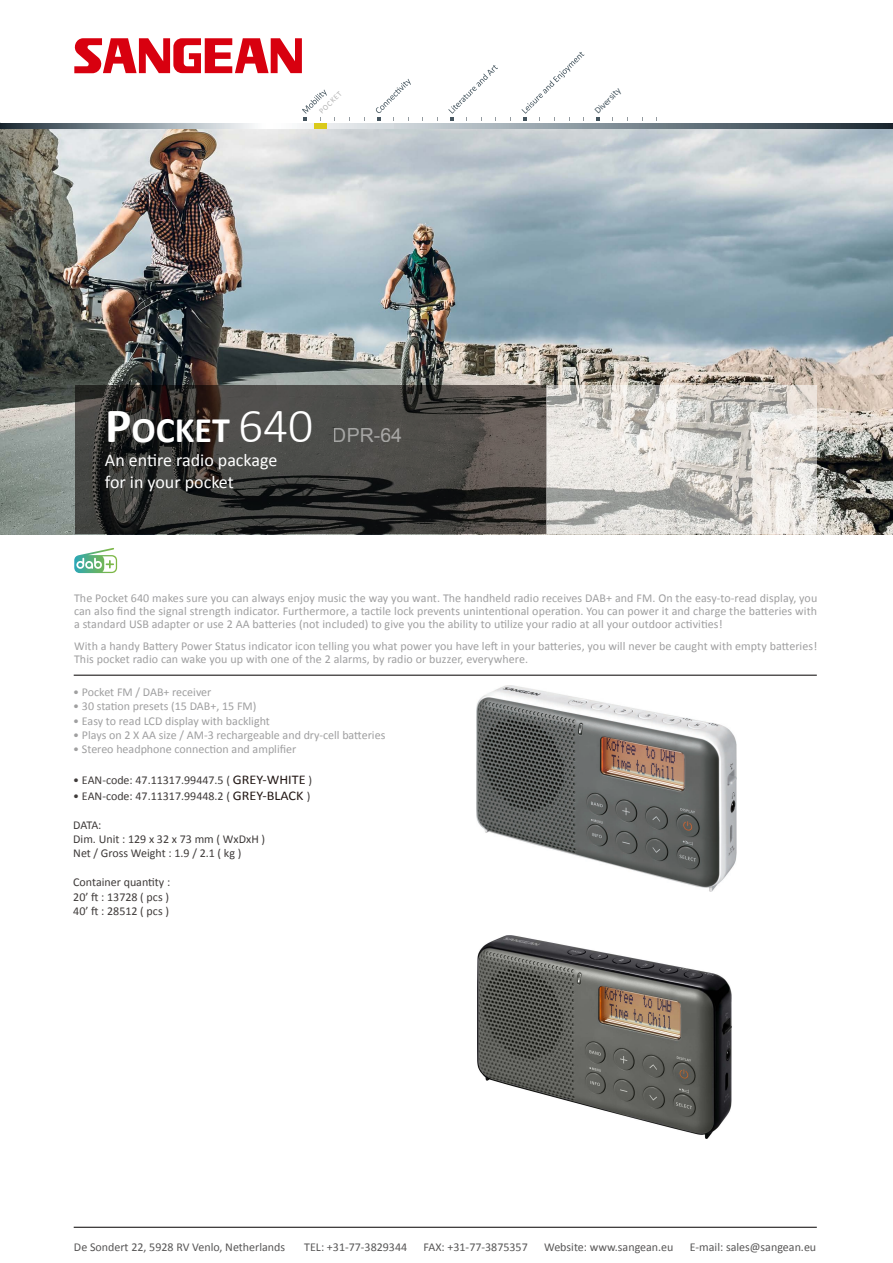
<style>
.page{position:relative;width:893px;height:1263px;background:#fff}
.page>*{position:absolute;margin:0;border:0;box-sizing:border-box;transform-origin:0 0}
.t1{font:700 36px "Calibri";color:#fff}
.t2{font:19.5px "Arial";color:#fff}
.t3{font:18px/21.6px "Calibri";color:#fff}
.t4{font:12px/12.8px "Calibri";color:#9f9fa0;text-align:justify}
.t5{font:12px/14.4px "Calibri";color:#3f3b3a}
.t6{font:12px "Calibri";color:#585757}
.t7{font:9.3px "Calibri";color:#45555f}
.t8{font:7.8px "Calibri";color:#b4b4b4}
.s1{font-size:49.5px}
.s2{font-weight:300;font-size:49.5px}
.s3{font-size:13.35px;color:#231815}
</style>
<div class="page">
<img style="left:0;top:129px;width:893px;height:405px">
<svg style="left:75px;top:385px;width:471px;height:149px;background:#3e3d3a"></svg>
<svg style="left:0;top:38px;width:893px;height:91px"></svg>
<svg style="left:546px;top:385px;width:271px;height:149px;background:#d5d2ce"></svg>
<hr style="left:74px;top:675px;width:743px;height:1px;background:#040000">
<hr style="left:74px;top:1227px;width:743px;height:1px;background:#040000">
<img style="left:477px;top:685px;width:259px;height:206px">
<img style="left:477px;top:935px;width:255px;height:203px">
<svg style="left:74px;top:548px;width:43px;height:25px"></svg>
<p class="t8" style="left:317px;top:109px;width:30px;rotate:-45deg">POCKET</p>
<p class="t7" style="left:592px;top:108px;width:34px;rotate:-45deg">Diversity</p>
<h1 class="t1" style="left:105px;top:407px;width:210px"><span class="s1">P</span>OCKET <span class="s2">640</span></h1>
<h3 class="t3" style="left:105px;top:449px;width:174px">An entire radio package for in your pocket</h3>
<h2 class="t2" style="left:333px;top:422px;width:71px">DPR-64</h2>
<p class="t4" style="left:74px;top:591px;width:745px">The Pocket 640 makes sure you can always enjoy music the way you want. The handheld radio receives DAB+ and FM. On the easy-to-read display, you can also find the signal strength indicator. Furthermore, a tactile lock prevents unintentional operation. You can power it and charge the batteries with a standard USB adapter or use 2 AA batteries (not included) to give you the ability to utilize your radio at all your outdoor activities!</p>
<p class="t4" style="left:74px;top:639px;width:745px">With a handy Battery Power Status indicator icon telling you what power you have left in your batteries, you will never be caught with empty batteries!<br>This pocket radio can wake you up with one of the 2 alarms, by radio or buzzer, everywhere.</p>
<p class="t4" style="left:73px;top:685px;width:140px">• Pocket FM / DAB+ receiver</p>
<p class="t4" style="left:73px;top:699px;width:185px">• 30 station presets (15 DAB+, 15 FM)</p>
<p class="t4" style="left:73px;top:714px;width:198px">• Easy to read LCD display with backlight</p>
<p class="t4" style="left:73px;top:728px;width:314px">• Plays on 2 X AA size / AM-3 rechargeable and dry-cell batteries</p>
<p class="t4" style="left:73px;top:742px;width:225px">• Stereo headphone connection and amplifier</p>
<p class="t5" style="left:73px;top:772px;width:240px">• EAN-code: 47.11317.99447.5 ( <span class="s3">GREY-WHITE</span> )</p>
<p class="t5" style="left:73px;top:788px;width:239px">• EAN-code: 47.11317.99448.2 ( <span class="s3">GREY-BLACK</span> )</p>
<p class="t5" style="left:73px;top:817px;width:193px">DATA:<br>Dim. Unit : 129 x 32 x 73 mm ( WxDxH )<br>Net / Gross Weight : 1.9 / 2.1 ( kg )</p>
<p class="t5" style="left:73px;top:874px;width:99px;text-align:justify">Container quantity :<br>20’ ft : 13728 ( pcs )<br>40’ ft : 28512 ( pcs )</p>
<p class="t6" style="left:74px;top:1240px;width:213px">De Sondert 22, 5928 RV Venlo, Netherlands</p>
<p class="t6" style="left:304px;top:1240px;width:104px">TEL: +31-77-3829344</p>
<p class="t6" style="left:424px;top:1240px;width:106px">FAX: +31-77-3875357</p>
<p class="t6" style="left:544px;top:1240px;width:131px">Website: www.sangean.eu</p>
<p class="t6" style="left:690px;top:1240px;width:128px">E-mail: sales@sangean.eu</p>
</div>
